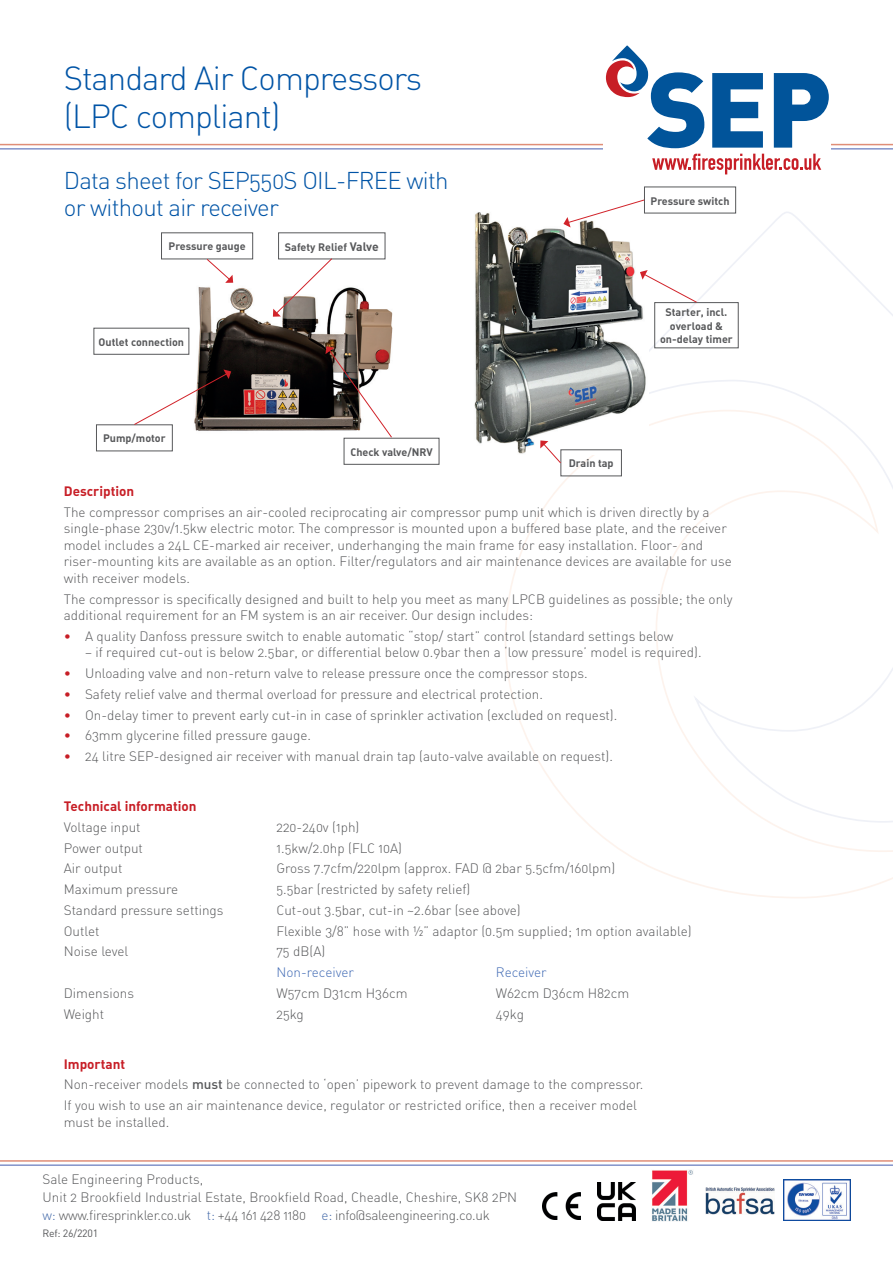
<style>
.page{position:relative;width:893px;height:1263px;background:#fff}
.page>*{position:absolute;margin:0;border:0;box-sizing:border-box;transform-origin:0 0}
.t1{font:33px/37.5px "DIN Light Alternate";letter-spacing:-.03em;color:#0154a6}
.t2{font:24px/27px "DIN Light Alternate";letter-spacing:-.03em;color:#0154a6}
.t3{font:13.5px/16.5px "DIN Light Alternate";color:#57585a}
.t4{font:13.5px "DIN Bold Alternate";color:#c71e26}
.t5{font:13.5px "DIN Light Alternate";color:#406ab4}
.t6{font:10.8px/13.5px "DIN Bold Alternate";color:#57585a;text-align:center}
.t7{font:10.5px "DIN";letter-spacing:-.02em;color:#57585a}
.s1{font-size:12.15px}
.s2{color:#c71e26}
.s3{font-family:"DIN Medium Alternate"}
.s4{color:#446aa9}
</style>
<div class="page">
<svg style="left:648px;top:211px;width:245px;height:198px"></svg>
<svg style="left:505px;top:409px;width:388px;height:489px"></svg>
<hr style="left:0;top:144px;width:893px;height:1px;background:#e08e77">
<hr style="left:0;top:148px;width:893px;height:2px;background:#8393ca">
<hr style="left:0;top:1160px;width:893px;height:2px;background:#e08e77">
<hr style="left:0;top:1164px;width:893px;height:2px;background:#8393ca">
<div style="left:604px;top:30px;width:227px;height:160px;background:#fff"></div>
<svg style="left:712px;top:73px;width:51px;height:75px"></svg>
<svg style="left:774px;top:73px;width:55px;height:75px"></svg>
<svg style="left:652px;top:154px;width:169px;height:20px"></svg>
<svg style="left:606px;top:46px;width:98px;height:102px"></svg>
<img style="left:783px;top:1179px;width:67px;height:41px">
<img style="left:706px;top:1187px;width:69px;height:28px">
<img style="left:542px;top:1192px;width:38px;height:27px">
<img style="left:597px;top:1183px;width:39px;height:38px">
<img style="left:652px;top:1170px;width:41px;height:51px">
<img style="left:184px;top:287px;width:216px;height:153px">
<img style="left:474px;top:212px;width:174px;height:243px">
<div style="left:278px;top:232px;width:107px;height:27px;border:1px solid #57585a"></div>
<div style="left:560px;top:449px;width:62px;height:27px;border:1px solid #57585a"></div>
<div style="left:654px;top:302px;width:85px;height:46px;border:1px solid #57585a"></div>
<div style="left:344px;top:438px;width:95px;height:27px;border:1px solid #57585a"></div>
<div style="left:96px;top:424px;width:77px;height:27px;border:1px solid #57585a"></div>
<div style="left:94px;top:328px;width:95px;height:27px;border:1px solid #57585a"></div>
<svg style="left:161px;top:232px;width:92px;height:51px"></svg>
<svg style="left:133px;top:369px;width:98px;height:56px"></svg>
<img style="left:325px;top:346px;width:67px;height:92px">
<svg style="left:273px;top:258px;width:60px;height:59px"></svg>
<svg style="left:563px;top:199px;width:82px;height:28px"></svg>
<svg style="left:640px;top:270px;width:57px;height:33px"></svg>
<svg style="left:540px;top:440px;width:21px;height:24px"></svg>
<h1 class="t1" style="left:64px;top:59px;width:360px">Standard Air Compressors (LPC compliant)</h1>
<h2 class="t2" style="left:64px;top:167px;width:386px">Data sheet for SEP550S OIL-FREE with or without air receiver</h2>
<p class="t6" style="left:169px;top:239px;width:79px">Pressure gauge</p>
<p class="t6" style="left:285px;top:240px;width:95px">Safety Relief <span class="s1">Valve</span></p>
<p class="t6" style="left:99px;top:335px;width:87px">Outlet connection</p>
<p class="t6" style="left:103px;top:431px;width:64px">Pump/motor</p>
<p class="t6" style="left:350px;top:445px;width:84px">Check valve/NRV</p>
<p class="t6" style="left:651px;top:193px;width:80px">Pressure switch</p>
<p class="t6" style="left:660px;top:305px;width:74px">Starter, incl. overload &amp; on-delay timer</p>
<p class="t6" style="left:569px;top:456px;width:46px">Drain tap</p>
<p class="t4" style="left:64px;top:482px;width:72px">Description</p>
<p class="t3" style="left:64px;top:503px;width:669px">The compressor comprises an air-cooled reciprocating air compressor pump unit which is driven directly by a single-phase 230v/1.5kw electric motor. The compressor is mounted upon a buffered base plate, and the receiver model includes a 24L CE-marked air receiver, underhanging the main frame for easy installation. Floor- and riser-mounting kits are available as an option. Filter/regulators and air maintenance devices are available for use with receiver models.</p>
<p class="t3" style="left:64px;top:590px;width:670px">The compressor is specifically designed and built to help you meet as many LPCB guidelines as possible; the only additional requirement for an FM system is an air receiver. Our design includes:</p>
<p class="t3" style="left:64px;top:627px;width:611px"><span class="s2">•</span> A quality Danfoss pressure switch to enable automatic “stop/ start” control (standard settings below</p>
<p class="t3" style="left:85px;top:644px;width:618px">– if required cut-out is below 2.5bar, or differential below 0.9bar then a ‘low pressure’ model is required).</p>
<p class="t3" style="left:64px;top:665px;width:525px"><span class="s2">•</span> Unloading valve and non-return valve to release pressure once the compressor stops.</p>
<p class="t3" style="left:64px;top:685px;width:481px"><span class="s2">•</span> Safety relief valve and thermal overload for pressure and electrical protection.</p>
<p class="t3" style="left:64px;top:706px;width:555px"><span class="s2">•</span> On-delay timer to prevent early cut-in in case of sprinkler activation (excluded on request).</p>
<p class="t3" style="left:64px;top:727px;width:249px"><span class="s2">•</span> 63mm glycerine filled pressure gauge.</p>
<p class="t3" style="left:64px;top:748px;width:551px"><span class="s2">•</span> 24 litre SEP-designed air receiver with manual drain tap (auto-valve available on request).</p>
<p class="t4" style="left:64px;top:797px;width:134px">Technical information</p>
<p class="t3" style="left:64px;top:818px;width:78px">Voltage input</p>
<p class="t3" style="left:276px;top:818px;width:85px">220-240v (1ph)</p>
<p class="t3" style="left:64px;top:839px;width:81px">Power output</p>
<p class="t3" style="left:276px;top:839px;width:127px">1.5kw/2.0hp (FLC 10A)</p>
<p class="t3" style="left:64px;top:860px;width:60px">Air output</p>
<p class="t3" style="left:276px;top:860px;width:340px">Gross 7.7cfm/220lpm (approx. FAD @ 2bar 5.5cfm/160lpm)</p>
<p class="t3" style="left:64px;top:881px;width:116px">Maximum pressure</p>
<p class="t3" style="left:276px;top:881px;width:196px">5.5bar (restricted by safety relief)</p>
<p class="t3" style="left:64px;top:901px;width:161px">Standard pressure settings</p>
<p class="t3" style="left:276px;top:901px;width:246px">Cut-out 3.5bar, cut-in ~2.6bar (see above)</p>
<p class="t3" style="left:64px;top:922px;width:37px">Outlet</p>
<p class="t3" style="left:276px;top:922px;width:417px">Flexible 3/8” hose with ½” adaptor (0.5m supplied; 1m option available)</p>
<p class="t3" style="left:64px;top:943px;width:66px">Noise level</p>
<p class="t3" style="left:276px;top:943px;width:50px">75 dB(A)</p>
<p class="t5" style="left:276px;top:964px;width:79px">Non-receiver</p>
<p class="t5" style="left:496px;top:964px;width:53px">Receiver</p>
<p class="t3" style="left:64px;top:984px;width:72px">Dimensions</p>
<p class="t3" style="left:276px;top:984px;width:133px">W57cm D31cm H36cm</p>
<p class="t3" style="left:496px;top:984px;width:135px">W62cm D36cm H82cm</p>
<p class="t3" style="left:64px;top:1005px;width:42px">Weight</p>
<p class="t3" style="left:276px;top:1005px;width:29px">25kg</p>
<p class="t3" style="left:496px;top:1005px;width:30px">49kg</p>
<p class="t4" style="left:64px;top:1055px;width:63px">Important</p>
<p class="t3" style="left:64px;top:1074px;width:581px;line-height:20.7px">Non-receiver models <span class="s3">must</span> be connected to ‘open’ pipework to prevent damage to the compressor.<br>If you wish to use an air maintenance device, regulator or restricted orifice, then a receiver model</p>
<p class="t3" style="left:64px;top:1113px;width:107px">must be installed.</p>
<p class="t3" style="left:43px;top:1170px;width:476px;line-height:18px">Sale Engineering Products,<br>Unit 2 Brookfield Industrial Estate, Brookfield Road, Cheadle, Cheshire, SK8 2PN <span class="s4">w:</span> www.firesprinkler.co.uk <span class="s4">t:</span> +44 161 428 1180 <span class="s4">e:</span> info@saleengineering.co.uk</p>
<p class="t7" style="left:43px;top:1227px;width:57px">Ref: 26/2201</p>
</div>
